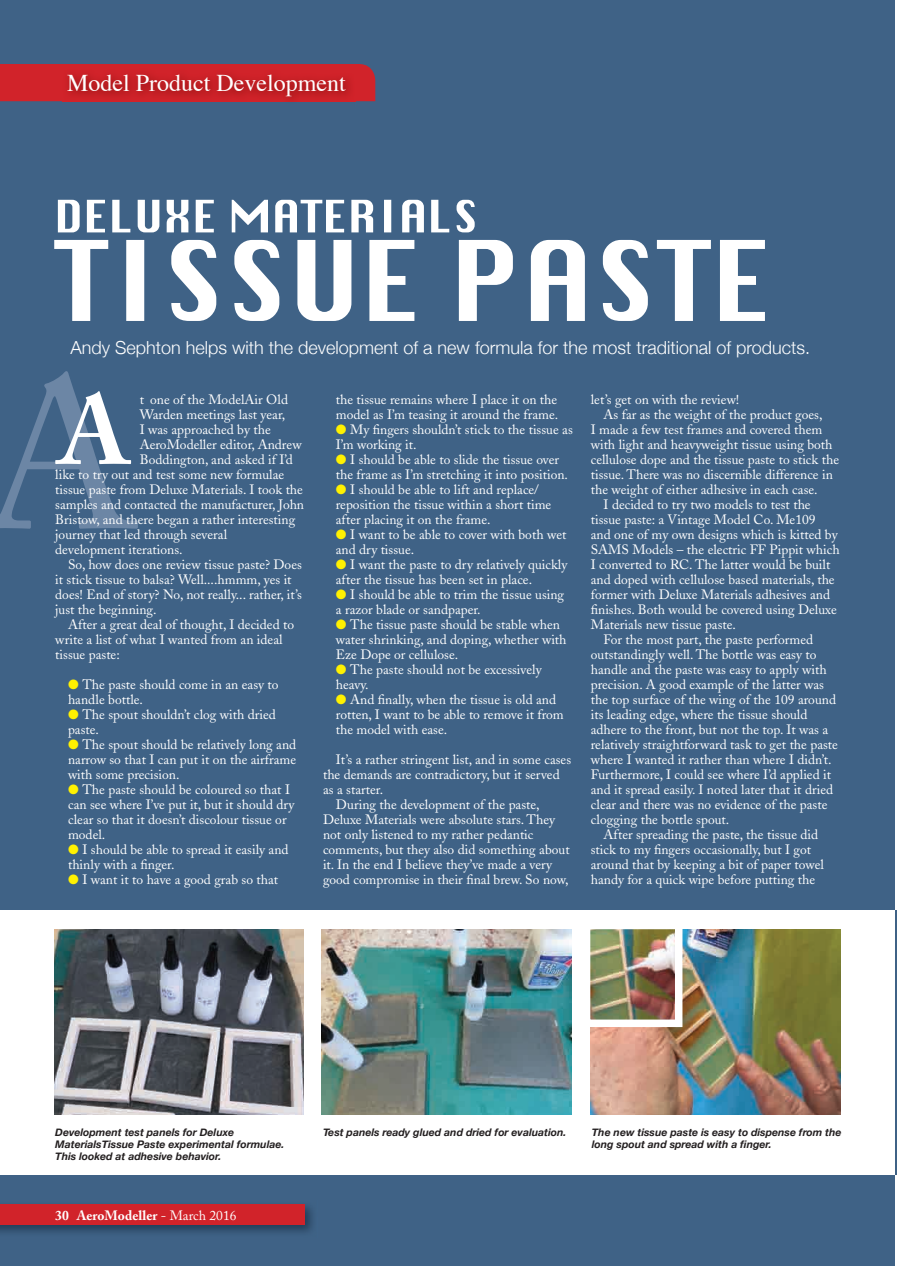
<style>
.page{position:relative;width:897px;height:1266px;background:#fff}
.page>*{position:absolute;margin:0;border:0;box-sizing:border-box;transform-origin:0 0}
.t1{font:211.35px "Adobe Caslon";color:#fff}
.t2{font:700 97.95px "Adobe Caslon";color:#fff}
.t3{font:24px "Times";color:#fff}
.t4{font:300 18px "Helvetica Neue";color:#fff}
.t5{font:13.5px/15px "Adobe Caslon";color:#fff}
.t6{font:700 13.5px "Adobe Caslon Pro";color:#fff}
.t7{font:italic 700 10.5px/12px "Helvetica Neue";color:#231f20}
.s1{color:#fff101}
.s2{font-weight:400}
</style>
<div class="page">
<hr style="left:894px;top:910px;width:3px;height:264px;background:#3f6286">
<div style="left:0;top:0;width:894px;height:1265px;background:#3f6286"></div>
<div style="left:0;top:910px;width:894px;height:264px;background:#fff"></div>
<img style="left:0;top:1206px;width:313px;height:27px">
<div style="left:0;top:1204px;width:305px;height:20px;background:#d1232a"></div>
<div style="left:0;top:64px;width:375px;height:37px;background:#d1232a"></div>
<img style="left:63px;top:69px;width:292px;height:33px">
<svg style="left:54px;top:240px;width:711px;height:81px"></svg>
<svg style="left:58px;top:200px;width:416px;height:32px"></svg>
<img style="left:54px;top:929px;width:250px;height:185px">
<img style="left:322px;top:929px;width:249px;height:185px">
<img style="left:591px;top:929px;width:249px;height:185px">
<img style="left:592px;top:930px;width:81px;height:88px">
<div style="left:583px;top:921px;width:99px;height:106px;border:8px solid #fff"></div>
<h3 class="t3" style="left:67px;top:60px;width:280px">Model Product Development</h3>
<h3 class="t4" style="left:70px;top:333px;width:741px">Andy Sephton helps with the development of a new formula for the most traditional of products.</h3>
<h1 class="t1" style="left:-19px;top:332px;width:159px">A</h1>
<h2 class="t2" style="left:59px;top:371px;width:72px">A</h2>
<p class="t5" style="left:140px;top:392px;width:150px">t one of the ModelAir Old</p>
<p class="t5" style="left:140px;top:407px;width:147px">Warden meetings last year,</p>
<p class="t5" style="left:140px;top:422px;width:132px">I was approached by the</p>
<p class="t5" style="left:140px;top:437px;width:163px">AeroModeller editor, Andrew</p>
<p class="t5" style="left:140px;top:452px;width:155px">Boddington, and asked if I’d</p>
<p class="t5" style="left:55px;top:467px;width:230px">like to try out and test some new formulae</p>
<p class="t5" style="left:55px;top:482px;width:249px">tissue paste from Deluxe Materials. I took the</p>
<p class="t5" style="left:55px;top:497px;width:250px">samples and contacted the manufacturer, John</p>
<p class="t5" style="left:55px;top:512px;width:241px">Bristow, and there began a rather interesting</p>
<p class="t5" style="left:55px;top:527px;width:173px">journey that led through several</p>
<p class="t5" style="left:55px;top:542px;width:129px">development iterations.</p>
<p class="t5" style="left:68px;top:557px;width:235px">So, how does one review tissue paste? Does</p>
<p class="t5" style="left:55px;top:572px;width:238px">it stick tissue to balsa? Well....hmmm, yes it</p>
<p class="t5" style="left:55px;top:587px;width:248px">does! End of story? No, not really... rather, it’s</p>
<p class="t5" style="left:55px;top:602px;width:103px">just the beginning.</p>
<p class="t5" style="left:68px;top:617px;width:228px">After a great deal of thought, I decided to</p>
<p class="t5" style="left:55px;top:632px;width:229px">write a list of what I wanted from an ideal</p>
<p class="t5" style="left:55px;top:647px;width:66px">tissue paste:</p>
<p class="t5" style="left:68px;top:677px;width:212px"><span class="s1">●</span> The paste should come in an easy to handle bottle.</p>
<p class="t5" style="left:68px;top:707px;width:209px"><span class="s1">●</span> The spout shouldn’t clog with dried paste.</p>
<p class="t5" style="left:68px;top:737px;width:230px;text-align:justify"><span class="s1">●</span> The spout should be relatively long and narrow so that I can put it on the airframe with some precision.</p>
<p class="t5" style="left:68px;top:782px;width:228px"><span class="s1">●</span> The paste should be coloured so that I can see where I’ve put it, but it should dry clear so that it doesn’t discolour tissue or model.</p>
<p class="t5" style="left:68px;top:842px;width:222px"><span class="s1">●</span> I should be able to spread it easily and thinly with a finger.</p>
<p class="t5" style="left:68px;top:872px;width:212px"><span class="s1">●</span> I want it to have a good grab so that</p>
<p class="t5" style="left:336px;top:392px;width:224px">the tissue remains where I place it on the model as I’m teasing it around the frame.</p>
<p class="t5" style="left:336px;top:422px;width:238px"><span class="s1">●</span> My fingers shouldn’t stick to the tissue as<br>I’m working it.</p>
<p class="t5" style="left:336px;top:452px;width:234px"><span class="s1">●</span> I should be able to slide the tissue over the frame as I’m stretching it into position.</p>
<p class="t5" style="left:336px;top:482px;width:217px"><span class="s1">●</span> I should be able to lift and replace/ reposition the tissue within a short time after placing it on the frame.</p>
<p class="t5" style="left:336px;top:527px;width:232px"><span class="s1">●</span> I want to be able to cover with both wet and dry tissue.</p>
<p class="t5" style="left:336px;top:557px;width:233px"><span class="s1">●</span> I want the paste to dry relatively quickly after the tissue has been set in place.</p>
<p class="t5" style="left:336px;top:587px;width:230px"><span class="s1">●</span> I should be able to trim the tissue using a razor blade or sandpaper.</p>
<p class="t5" style="left:336px;top:617px;width:232px"><span class="s1">●</span> The tissue paste should be stable when water shrinking, and doping, whether with<br>Eze Dope or cellulose.</p>
<p class="t5" style="left:336px;top:662px;width:207px"><span class="s1">●</span> The paste should not be excessively heavy.</p>
<p class="t5" style="left:336px;top:692px;width:229px"><span class="s1">●</span> And finally, when the tissue is old and rotten, I want to be able to remove it from the model with ease.</p>
<p class="t5" style="left:336px;top:752px;width:237px">It’s a rather stringent list, and in some cases</p>
<p class="t5" style="left:323px;top:767px;width:238px">the demands are contradictory, but it served</p>
<p class="t5" style="left:323px;top:782px;width:62px">as a starter.</p>
<p class="t5" style="left:336px;top:797px;width:205px">During the development of the paste,</p>
<p class="t5" style="left:323px;top:812px;width:233px">Deluxe Materials were absolute stars. They</p>
<p class="t5" style="left:323px;top:827px;width:212px">not only listened to my rather pedantic</p>
<p class="t5" style="left:323px;top:842px;width:248px">comments, but they also did something about</p>
<p class="t5" style="left:323px;top:857px;width:231px">it. In the end I believe they’ve made a very</p>
<p class="t5" style="left:323px;top:872px;width:247px">good compromise in their final brew. So now,</p>
<p class="t5" style="left:591px;top:392px;width:150px">let’s get on with the review!</p>
<p class="t5" style="left:603px;top:407px;width:220px">As far as the weight of the product goes,</p>
<p class="t5" style="left:591px;top:422px;width:233px">I made a few test frames and covered them</p>
<p class="t5" style="left:591px;top:437px;width:243px">with light and heavyweight tissue using both</p>
<p class="t5" style="left:591px;top:452px;width:250px">cellulose dope and the tissue paste to stick the</p>
<p class="t5" style="left:591px;top:467px;width:243px">tissue. There was no discernible difference in</p>
<p class="t5" style="left:591px;top:482px;width:228px">the weight of either adhesive in each case.</p>
<p class="t5" style="left:603px;top:497px;width:209px">I decided to try two models to test the</p>
<p class="t5" style="left:591px;top:512px;width:226px">tissue paste: a Vintage Model Co. Me109</p>
<p class="t5" style="left:591px;top:527px;width:248px">and one of my own designs which is kitted by</p>
<p class="t5" style="left:591px;top:542px;width:250px">SAMS Models – the electric FF Pippit which</p>
<p class="t5" style="left:591px;top:557px;width:241px">I converted to RC. The latter would be built</p>
<p class="t5" style="left:591px;top:572px;width:245px">and doped with cellulose based materials, the</p>
<p class="t5" style="left:591px;top:587px;width:241px">former with Deluxe Materials adhesives and</p>
<p class="t5" style="left:591px;top:602px;width:247px">finishes. Both would be covered using Deluxe</p>
<p class="t5" style="left:591px;top:617px;width:147px">Materials new tissue paste.</p>
<p class="t5" style="left:603px;top:632px;width:211px">For the most part, the paste performed</p>
<p class="t5" style="left:591px;top:647px;width:227px">outstandingly well. The bottle was easy to</p>
<p class="t5" style="left:591px;top:662px;width:237px">handle and the paste was easy to apply with</p>
<p class="t5" style="left:591px;top:677px;width:235px">precision. A good example of the latter was</p>
<p class="t5" style="left:591px;top:692px;width:247px">the top surface of the wing of the 109 around</p>
<p class="t5" style="left:591px;top:707px;width:218px">its leading edge, where the tissue should</p>
<p class="t5" style="left:591px;top:722px;width:239px">adhere to the front, but not the top. It was a</p>
<p class="t5" style="left:591px;top:737px;width:249px">relatively straightforward task to get the paste</p>
<p class="t5" style="left:591px;top:752px;width:242px">where I wanted it rather than where I didn’t.</p>
<p class="t5" style="left:591px;top:767px;width:242px">Furthermore, I could see where I’d applied it</p>
<p class="t5" style="left:591px;top:782px;width:244px">and it spread easily. I noted later that it dried</p>
<p class="t5" style="left:591px;top:797px;width:238px">clear and there was no evidence of the paste</p>
<p class="t5" style="left:591px;top:812px;width:140px">clogging the bottle spout.</p>
<p class="t5" style="left:603px;top:827px;width:216px">After spreading the paste, the tissue did</p>
<p class="t5" style="left:591px;top:842px;width:222px">stick to my fingers occasionally, but I got</p>
<p class="t5" style="left:591px;top:857px;width:235px">around that by keeping a bit of paper towel</p>
<p class="t5" style="left:591px;top:872px;width:226px">handy for a quick wipe before putting the</p>
<p class="t7" style="left:55px;top:1125px;width:231px">Development test panels for Deluxe<br>MaterialsTissue Paste experimental formulae.<br>This looked at adhesive behavior.</p>
<p class="t7" style="left:323px;top:1125px;width:245px">Test panels ready glued and dried for evaluation.</p>
<p class="t7" style="left:592px;top:1125px;width:251px">The new tissue paste is easy to dispense from the long spout and spread with a finger.</p>
<p class="t6" style="left:55px;top:1206px;width:183px">30 AeroModeller <span class="s2">- March 2016</span></p>
</div>
